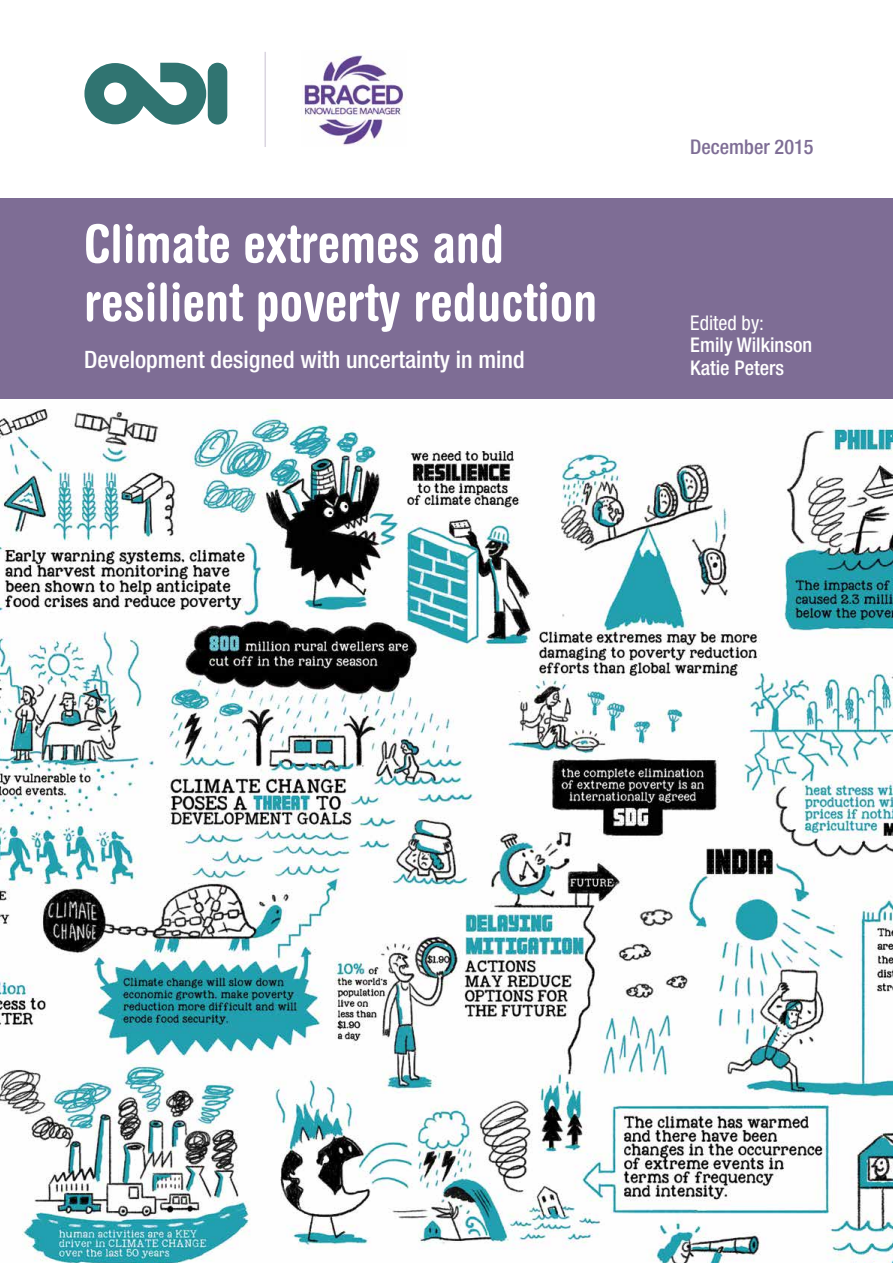
<style>
.page{position:relative;width:893px;height:1263px;background:#fff}
.page>*{position:absolute;margin:0;border:0;box-sizing:border-box;transform-origin:0 0}
.t1{font:700 condensed 52.5px/58.5px "Helvetica Rounded LT Std";color:#fff}
.t2{font:500 condensed 24px "Helvetica Neue LT Std";color:#fff}
.t3{font:500 condensed 20.25px/22.5px "Helvetica Neue LT Std";color:#fff}
.t4{font:500 condensed 20.25px "Helvetica Neue LT Std";color:#7e6d95}
.t5{font:condensed 20.25px "Helvetica Neue LT Std";color:#fff}
</style>
<div class="page">
<img style="left:0;top:409px;width:893px;height:854px">
<div style="left:0;top:199px;width:893px;height:200px;background:#7e6d95"></div>
<svg style="left:84px;top:63px;width:122px;height:62px"></svg>
<div style="left:208px;top:63px;width:19px;height:62px;background:#307471;border-radius:10px"></div>
<img style="left:301px;top:51px;width:105px;height:95px">
<hr style="left:264px;top:52px;width:2px;height:95px;background:#dad5e0">
<p class="t1" style="left:84px;top:214px;width:515px">Climate extremes and resilient poverty reduction</p>
<p class="t2" style="left:84px;top:345px;width:442px">Development designed with uncertainty in mind</p>
<p class="t4" style="left:690px;top:135px;width:125px">December 2015</p>
<p class="t5" style="left:690px;top:311px;width:75px">Edited by:</p>
<p class="t3" style="left:690px;top:333px;width:123px">Emily Wilkinson<br>Katie Peters</p>
</div>
